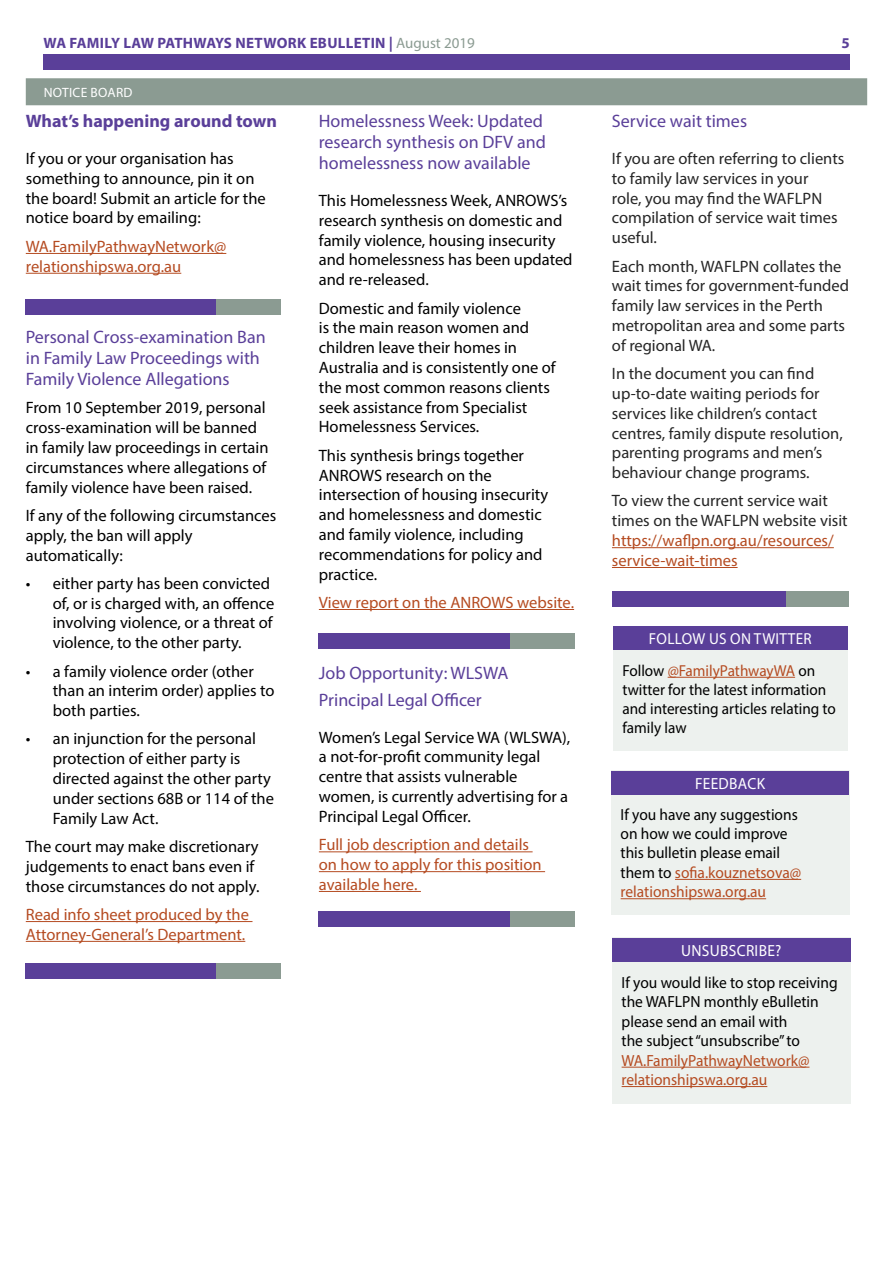
<style>
.page{position:relative;width:893px;height:1263px;background:#fff}
.page>*{position:absolute;margin:0;border:0;box-sizing:border-box;transform-origin:0 0}
.t1{font:18px/21px "Myriad Pro";color:#5a3f99}
.t2{font:700 18px "Myriad Pro";color:#5a3f99}
.t3{font:16.5px/19.8px "Myriad Pro";color:#000}
.t4{font:16.5px/19.8px "Myriad Pro";color:#262626}
.t5{font:16.5px/19.8px "Myriad Pro";color:#b54b21}
.t6{font:16.2px/19.4px "Myriad Pro";color:#000;scale:.96 1}
.t7{font:16.2px/19.4px "Myriad Pro";color:#b54b21;scale:.96 1}
.t8{font:16.2px "Myriad Pro";letter-spacing:.02em;color:#fff;scale:.96 1}
.t9{font:15.9px/19px "Myriad Pro";color:#000;scale:.96 1}
.t10{font:15.9px/31.5px "Myriad Pro";color:#fff;text-align:right;scale:.96 1}
.t11{font:700 15px "Myriad Pro";letter-spacing:.02em;color:#5a3f99}
.t12{font:13.5px "Myriad Pro";letter-spacing:.02em;color:#fff}
.s1{font-weight:400;color:#8b9b92}
.s2{color:#000}
.s3{color:#b54b21}
</style>
<div class="page">
<div style="left:43px;top:54px;width:807px;height:16px;background:#5a3f99"></div>
<hr style="left:26px;top:253px;width:200px;height:1px;background:#b54b21">
<hr style="left:26px;top:273px;width:155px;height:1px;background:#b54b21">
<hr style="left:26px;top:921px;width:226px;height:1px;background:#b54b21">
<hr style="left:26px;top:941px;width:219px;height:1px;background:#b54b21">
<hr style="left:319px;top:609px;width:255px;height:1px;background:#b54b21">
<hr style="left:319px;top:851px;width:214px;height:1px;background:#b54b21">
<hr style="left:319px;top:871px;width:226px;height:1px;background:#b54b21">
<hr style="left:319px;top:891px;width:102px;height:1px;background:#b54b21">
<hr style="left:612px;top:547px;width:222px;height:1px;background:#b54b21">
<hr style="left:612px;top:567px;width:126px;height:1px;background:#b54b21">
<div style="left:26px;top:78px;width:841px;height:27px;background:#8b9b92"></div>
<div style="left:26px;top:299px;width:191px;height:16px;background:#5a3f99"></div>
<div style="left:217px;top:299px;width:64px;height:16px;background:#8b9b92"></div>
<div style="left:26px;top:963px;width:191px;height:16px;background:#5a3f99"></div>
<div style="left:217px;top:963px;width:64px;height:16px;background:#8b9b92"></div>
<div style="left:612px;top:938px;width:238px;height:166px;background:#edf1ee"></div>
<div style="left:612px;top:938px;width:238px;height:24px;background:#5a3f99"></div>
<hr style="left:622px;top:1067px;width:187px;height:1px;background:#b54b21">
<hr style="left:622px;top:1086px;width:145px;height:1px;background:#b54b21">
<div style="left:611px;top:771px;width:238px;height:144px;background:#edf1ee"></div>
<div style="left:611px;top:771px;width:238px;height:23px;background:#5a3f99"></div>
<hr style="left:675px;top:879px;width:126px;height:1px;background:#b54b21">
<hr style="left:621px;top:898px;width:145px;height:1px;background:#b54b21">
<div style="left:613px;top:626px;width:235px;height:125px;background:#edf1ee"></div>
<div style="left:613px;top:626px;width:235px;height:24px;background:#5a3f99"></div>
<hr style="left:668px;top:677px;width:127px;height:1px;background:#b54b21">
<div style="left:612px;top:591px;width:187px;height:16px;background:#5a3f99"></div>
<div style="left:786px;top:591px;width:63px;height:16px;background:#8b9b92"></div>
<div style="left:319px;top:633px;width:191px;height:15px;background:#5a3f99"></div>
<div style="left:510px;top:633px;width:64px;height:15px;background:#8b9b92"></div>
<div style="left:319px;top:912px;width:191px;height:15px;background:#5a3f99"></div>
<div style="left:510px;top:912px;width:64px;height:15px;background:#8b9b92"></div>
<p class="t11" style="left:44px;top:33px;width:433px">WA FAMILY LAW PATHWAYS NETWORK EBULLETIN | <span class="s1">August 2019</span></p>
<p class="t11" style="left:841px;top:33px;width:10px">5</p>
<p class="t12" style="left:44px;top:84px;width:90px">NOTICE BOARD</p>
<p class="t2" style="left:26px;top:109px;width:253px">What’s happening around town</p>
<p class="t3" style="left:26px;top:148px;width:241px">If you or your organisation has something to announce, pin it on the board! Submit an article for the notice board by emailing:</p>
<p class="t5" style="left:26px;top:236px;width:202px">WA.FamilyPathwayNetwork@ relationshipswa.org.au</p>
<p class="t1" style="left:26px;top:326px;width:241px">Personal Cross-examination Ban in Family Law Proceedings with<br>Family Violence Allegations</p>
<p class="t3" style="left:26px;top:398px;width:244px">From 10 September 2019, personal cross-examination will be banned in family law proceedings in certain circumstances where allegations of family violence have been raised.</p>
<p class="t3" style="left:26px;top:505px;width:252px">If any of the following circumstances apply, the ban will apply automatically:</p>
<p class="t3" style="left:53px;top:573px;width:223px;text-indent:-27px">• either party has been convicted of, or is charged with, an offence involving violence, or a threat of violence, to the other party.</p>
<p class="t3" style="left:53px;top:661px;width:223px;text-indent:-27px">• a family violence order (other than an interim order) applies to both parties.</p>
<p class="t3" style="left:53px;top:729px;width:223px;text-indent:-27px">• an injunction for the personal protection of either party is directed against the other party under sections 68B or 114 of the<br>Family Law Act.</p>
<p class="t3" style="left:26px;top:836px;width:235px">The court may make discretionary judgements to enact bans even if those circumstances do not apply.</p>
<p class="t5" style="left:26px;top:904px;width:225px">Read info sheet produced by the<br>Attorney-General’s Department.</p>
<p class="t1" style="left:319px;top:110px;width:229px">Homelessness Week: Updated research synthesis on DFV and homelessness now available</p>
<p class="t3" style="left:319px;top:190px;width:255px">This Homelessness Week, ANROWS’s research synthesis on domestic and family violence, housing insecurity and homelessness has been updated and re-released.</p>
<p class="t3" style="left:319px;top:298px;width:238px">Domestic and family violence<br>is the main reason women and children leave their homes in<br>Australia and is consistently one of the most common reasons clients seek assistance from Specialist<br>Homelessness Services.</p>
<p class="t3" style="left:319px;top:445px;width:231px">This synthesis brings together<br>ANROWS research on the intersection of housing insecurity and homelessness and domestic and family violence, including recommendations for policy and practice.</p>
<p class="t5" style="left:319px;top:592px;width:257px">View report on the ANROWS website.</p>
<p class="t1" style="left:319px;top:659px;width:191px;line-height:27px">Job Opportunity: WLSWA<br>Principal Legal Officer</p>
<p class="t3" style="left:319px;top:727px;width:253px">Women’s Legal Service WA (WLSWA), a not-for-profit community legal centre that assists vulnerable women, is currently advertising for a<br>Principal Legal Officer.</p>
<p class="t5" style="left:319px;top:834px;width:224px">Full job description and details on how to apply for this position available here.</p>
<p class="t1" style="left:612px;top:110px;width:137px">Service wait times</p>
<p class="t4" style="left:612px;top:148px;width:234px">If you are often referring to clients to family law services in your<br>role, you may find the WAFLPN compilation of service wait times useful.</p>
<p class="t4" style="left:612px;top:256px;width:239px">Each month, WAFLPN collates the wait times for government-funded family law services in the Perth metropolitan area and some parts of regional WA.</p>
<p class="t4" style="left:612px;top:363px;width:232px">In the document you can find up-to-date waiting periods for services like children’s contact centres, family dispute resolution, parenting programs and men’s behaviour change programs.</p>
<p class="t4" style="left:612px;top:491px;width:237px">To view the current service wait times on the WAFLPN website visit</p>
<p class="t5" style="left:612px;top:530px;width:223px">https://waflpn.org.au/resources/ service-wait-times</p>
<p class="t10" style="left:622px;top:623px;width:202px">FOLLOW US ON TWITTER<br><span class="s2">Follow</span> <span class="s3">@FamilyPathwayWA</span> <span class="s2">on</span></p>
<p class="t9" style="left:622px;top:680px;width:224px">twitter for the latest information and interesting articles relating to family law</p>
<p class="t8" style="left:695px;top:773px;width:74px">FEEDBACK</p>
<p class="t6" style="left:621px;top:804px;width:190px">If you have any suggestions on how we could improve this bulletin please email them to <span class="s3">sofia.kouznetsova@ relationshipswa.org.au</span></p>
<p class="t8" style="left:681px;top:940px;width:106px">UNSUBSCRIBE?</p>
<p class="t6" style="left:622px;top:972px;width:227px">If you would like to stop receiving the WAFLPN monthly eBulletin please send an email with<br>the subject “unsubscribe” to</p>
<p class="t7" style="left:622px;top:1050px;width:197px">WA.FamilyPathwayNetwork@ relationshipswa.org.au</p>
</div>
